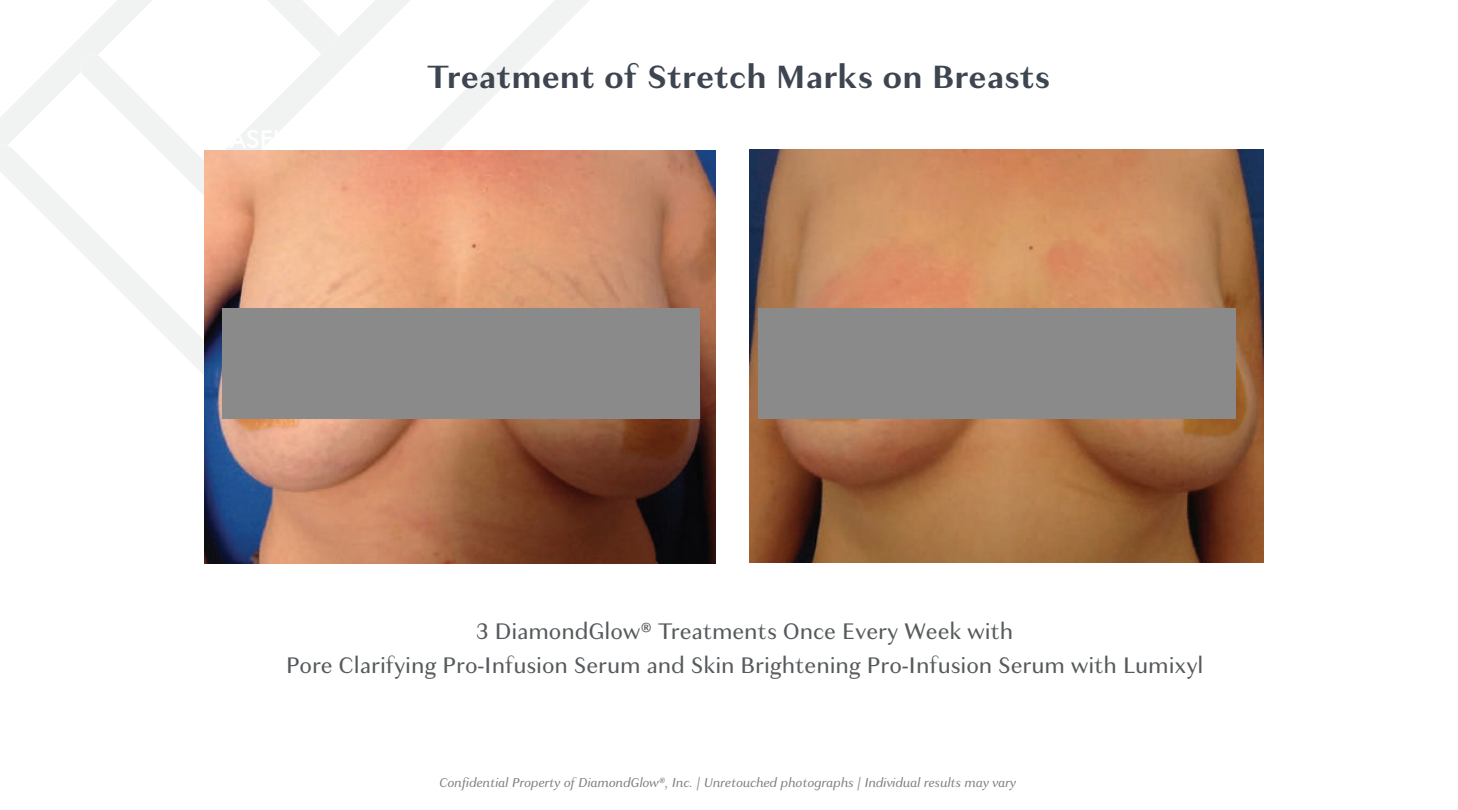
<style>
.page{position:relative;width:1458px;height:810px;background:#fff}
.page>*{position:absolute;margin:0;border:0;box-sizing:border-box;transform-origin:0 0}
.t1{font:700 33.75px "Granville";color:#3c4550}
.t2{font:23.62px/33.8px "Granville";letter-spacing:-.005em;color:#565a5c;text-align:center}
.t3{font:italic 13.5px "Granville";letter-spacing:-.01em;color:#808080}
</style>
<div class="page">
<svg style="left:0;top:0;width:152px;height:145px"></svg>
<svg style="left:268px;top:0;width:31px;height:31px"></svg>
<svg style="left:299px;top:0;width:302px;height:151px"></svg>
<svg style="left:0;top:145px;width:205px;height:311px"></svg>
<svg style="left:80px;top:54px;width:310px;height:311px"></svg>
<img style="left:205px;top:151px;width:511px;height:412px">
<img style="left:749px;top:149px;width:514px;height:414px">
<div style="left:223px;top:308px;width:477px;height:110px;background:#8a8a8a"></div>
<div style="left:759px;top:308px;width:477px;height:110px;background:#8a8a8a"></div>
<h1 class="t1" style="left:427px;top:54px;width:625px">Treatment of Stretch Marks on Breasts</h1>
<p class="t2" style="left:286px;top:615px;width:919px">3 DiamondGlow® Treatments Once Every Week with<br>Pore Clarifying Pro-Infusion Serum and Skin Brightening Pro-Infusion Serum with Lumixyl</p>
<p class="t3" style="left:439px;top:774px;width:578px">Confidential Property of DiamondGlow®, Inc. | Unretouched photographs | Individual results may vary</p>
</div>
